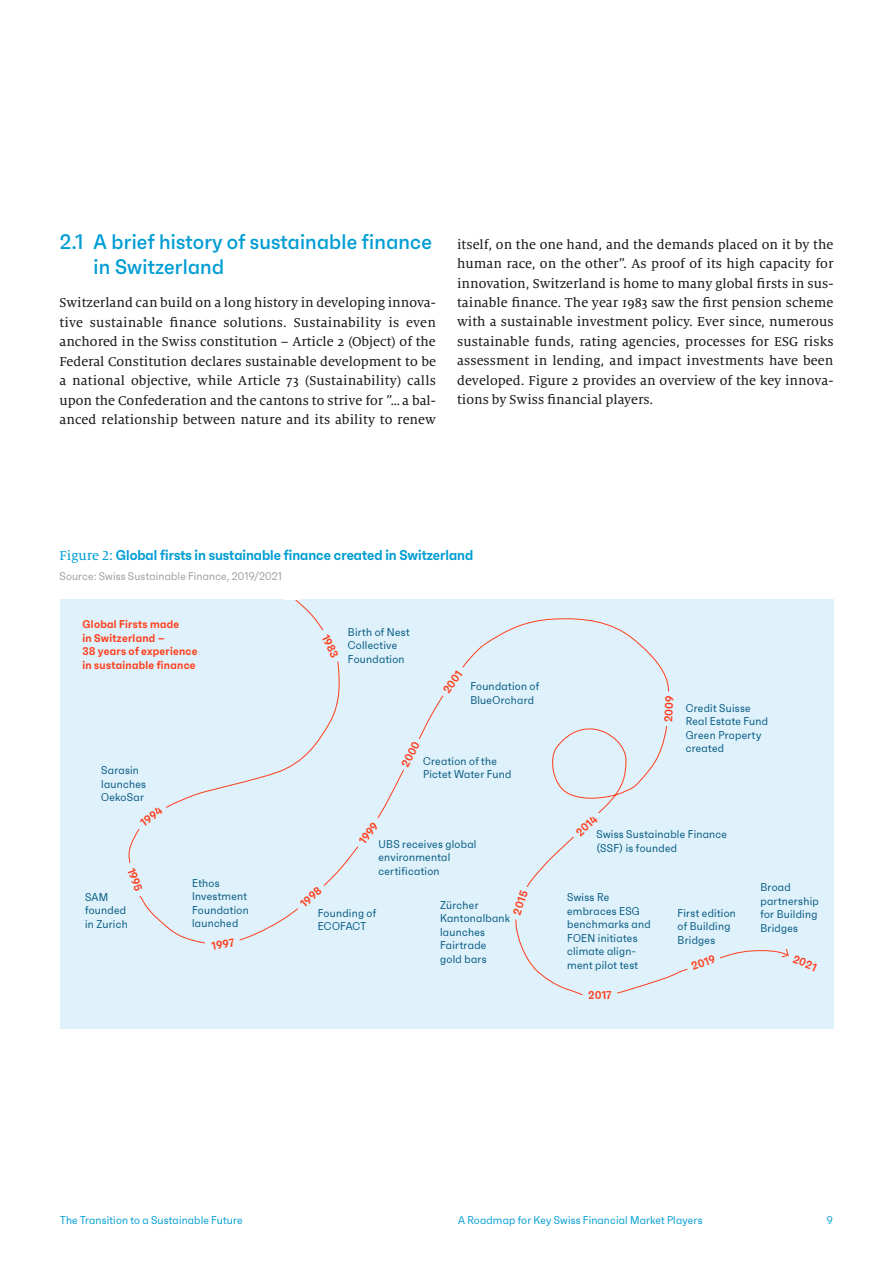
<style>
.page{position:relative;width:893px;height:1263px;background:#fff}
.page>*{position:absolute;margin:0;border:0;box-sizing:border-box;transform-origin:0 0}
.t1{font:500 21px/25.5px "Faktum Con";letter-spacing:.01em;color:#009dd3}
.t2{font:14.25px/19.5px "Milo Serif Pro Text";letter-spacing:.005em;color:#1a1a18;text-align:justify}
.t3{font:600 14.25px "Faktum Con";color:#009dd3}
.t4{font:11.25px/13.5px "Faktum Con";letter-spacing:.025em;color:#005780}
.t5{font:600 11.25px/13.5px "Faktum Con";letter-spacing:.025em;color:#ff3e1c}
.t6{font:11.25px "Faktum Con";letter-spacing:.015em;color:#009dd3}
.t7{font:11.25px "Faktum Con";letter-spacing:.015em;color:#9c9d9d}
.s1{font-family:"Milo Serif Pro Text";font-weight:400}
</style>
<div class="page">
<div style="left:60px;top:600px;width:773px;height:429px;background:#dff1fa"></div>
<svg style="left:128px;top:599px;width:661px;height:396px"></svg>
<svg style="left:132px;top:799px;width:38px;height:33px"></svg>
<svg style="left:128px;top:860px;width:21px;height:38px"></svg>
<svg style="left:204px;top:933px;width:37px;height:21px"></svg>
<svg style="left:292px;top:879px;width:37px;height:35px"></svg>
<svg style="left:351px;top:814px;width:34px;height:37px"></svg>
<svg style="left:395px;top:735px;width:30px;height:38px"></svg>
<svg style="left:436px;top:662px;width:33px;height:38px"></svg>
<svg style="left:659px;top:691px;width:18px;height:35px"></svg>
<svg style="left:568px;top:808px;width:36px;height:35px"></svg>
<svg style="left:507px;top:884px;width:26px;height:37px"></svg>
<svg style="left:582px;top:986px;width:35px;height:10px"></svg>
<svg style="left:684px;top:949px;width:38px;height:26px"></svg>
<svg style="left:781px;top:948px;width:8px;height:28px"></svg>
<svg style="left:316px;top:627px;width:29px;height:38px"></svg>
<div style="left:284px;top:593px;width:17px;height:7px;background:#fff"></div>
<h1 class="t1" style="left:94px;top:228px;width:340px;text-indent:-34px">2.1 A brief history of sustainable finance in Switzerland</h1>
<p class="t2" style="left:60px;top:293px;width:378px">Switzerland can build on a long history in developing innova&shy;tive sustainable finance solutions. Sustainability is even anchored in the Swiss constitution – Article 2 (Object) of the Federal Constitution declares sustainable development to be a national objective, while Article 73 (Sustainability) calls upon the Confederation and the cantons to strive for ”…a bal&shy;anced relationship between nature and its ability to renew</p>
<p class="t2" style="left:457px;top:234px;width:378px">itself, on the one hand, and the demands placed on it by the human race, on the other”. As proof of its high capacity for innovation, Switzerland is home to many global firsts in sus&shy;tainable finance. The year 1983 saw the first pension scheme with a sustainable investment policy. Ever since, numerous sustainable funds, rating agencies, processes for ESG risks assessment in lending, and impact investments have been developed. Figure 2 provides an overview of the key innova&shy;tions by Swiss financial players.</p>
<p class="t3" style="left:60px;top:546px;width:415px"><span class="s1">Figure 2:</span> Global firsts in sustainable finance created in Switzerland</p>
<p class="t7" style="left:60px;top:569px;width:224px">Source: Swiss Sustainable Finance, 2019/2021</p>
<p class="t5" style="left:82px;top:617px;width:117px">Global Firsts made<br>in Switzerland –<br>38 years of experience in sustainable finance</p>
<p class="t5" style="left:331px;top:632px;width:26px;rotate:64deg">1983</p>
<p class="t4" style="left:348px;top:625px;width:63px">Birth of Nest<br>Collective<br>Foundation</p>
<p class="t5" style="left:440px;top:687px;width:26px;rotate:-54deg">2 001</p>
<p class="t4" style="left:470px;top:679px;width:70px">Foundation of<br>BlueOrchard</p>
<p class="t4" style="left:101px;top:763px;width:46px">Sarasin launches<br>OekoSar</p>
<p class="t5" style="left:398px;top:763px;width:28px;rotate:-62deg">2 000</p>
<p class="t4" style="left:423px;top:754px;width:90px">Creation of the<br>Pictet Water Fund</p>
<p class="t5" style="left:661px;top:722px;width:28px;rotate:-87deg">2 009</p>
<p class="t4" style="left:686px;top:701px;width:84px">Credit Suisse<br>Real Estate Fund<br>Green Property created</p>
<p class="t5" style="left:137px;top:818px;width:25px;rotate:-36deg">1994</p>
<p class="t5" style="left:137px;top:866px;width:25px;rotate:69deg">1995</p>
<p class="t4" style="left:85px;top:890px;width:44px">SAM founded in Zurich</p>
<p class="t4" style="left:192px;top:876px;width:58px">Ethos<br>Investment<br>Foundation launched</p>
<p class="t5" style="left:210px;top:939px;width:24px;rotate:-10deg">1997</p>
<p class="t5" style="left:573px;top:829px;width:26px;rotate:-43deg">2 014</p>
<p class="t5" style="left:356px;top:838px;width:26px;rotate:-53deg">1999</p>
<p class="t4" style="left:596px;top:827px;width:132px">Swiss Sustainable Finance (SSF) is founded</p>
<p class="t4" style="left:378px;top:837px;width:99px">UBS receives global environmental certification</p>
<p class="t4" style="left:440px;top:898px;width:72px">Zürcher<br>Kantonalbank launches<br>Fairtrade gold bars</p>
<p class="t4" style="left:760px;top:880px;width:60px">Broad partnership for Building<br>Bridges</p>
<p class="t5" style="left:297px;top:900px;width:26px;rotate:-42deg">1998</p>
<p class="t5" style="left:510px;top:912px;width:26px;rotate:-71deg">2 015</p>
<p class="t4" style="left:567px;top:890px;width:85px">Swiss Re embraces ESG benchmarks and<br>FOEN initiates climate align&shy;ment pilot test</p>
<p class="t4" style="left:318px;top:906px;width:60px">Founding of<br>ECOFACT</p>
<p class="t4" style="left:678px;top:906px;width:60px">First edition of Building<br>Bridges</p>
<p class="t5" style="left:690px;top:960px;width:26px;rotate:-20deg">2 019</p>
<p class="t5" style="left:796px;top:952px;width:26px;rotate:23deg">2021</p>
<p class="t5" style="left:588px;top:988px;width:25px;rotate:-2deg">2 017</p>
<p class="t6" style="left:60px;top:1213px;width:184px">The Transition to a Sustainable Future</p>
<p class="t6" style="left:458px;top:1213px;width:246px">A Roadmap for Key Swiss Financial Market Players</p>
<p class="t6" style="left:827px;top:1213px;width:8px">9</p>
</div>
